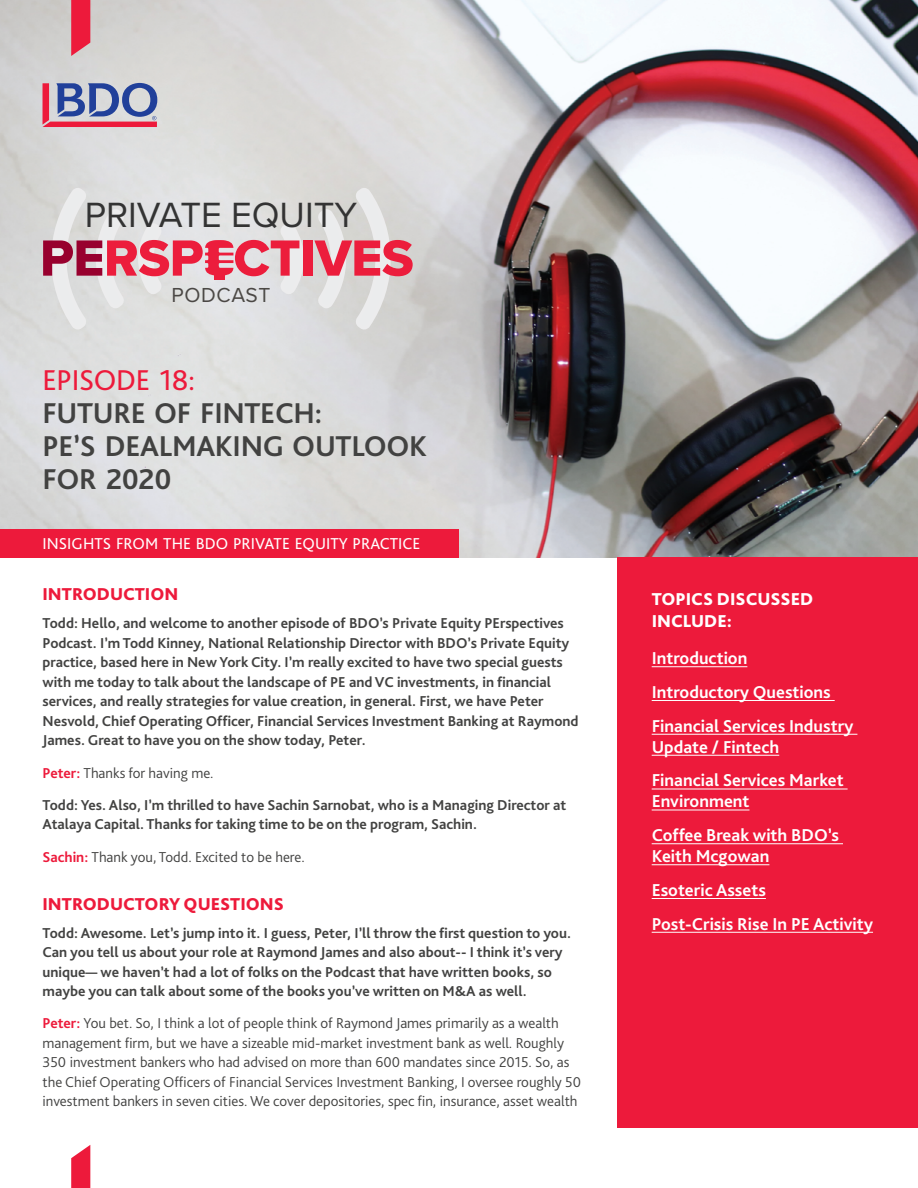
<style>
.page{position:relative;width:918px;height:1188px;background:#fff}
.page>*{position:absolute;margin:0;border:0;box-sizing:border-box;transform-origin:0 0}
.t1{font:36.3px "Proxima Nova";color:#333}
.t2{font:700 30px/33px "Bliss Pro";letter-spacing:-.01em;color:#424241}
.t3{font:30px "Bliss Pro";letter-spacing:-.01em;color:#ed1a3b}
.t4{font:21px "Proxima Nova";letter-spacing:.03em;color:#4b4845}
.t5{font:700 18px/33.8px "Bliss Pro";color:#fff}
.t6{font:800 18px "Bliss Pro";color:#ed1a3b}
.t7{font:800 18px/22.5px "Bliss Pro";color:#fff}
.t8{font:16.5px "Bliss Pro";color:#fff}
.t9{font:700 15px/19.5px "Bliss Pro";color:#424241}
.t10{font:300 15px/19.5px "Bliss Pro";color:#424241}
.s1{color:#ed1a3b}
.s2{font-weight:300}
.s3{font-weight:700;color:#ed1a3b}
</style>
<div class="page">
<img style="left:0;top:0;width:918px;height:557px">
<div style="left:0;top:529px;width:459px;height:28px;background:#ed1a3b"></div>
<svg style="left:71px;top:0;width:19px;height:56px"></svg>
<svg style="left:71px;top:1145px;width:19px;height:43px"></svg>
<svg style="left:43px;top:83px;width:114px;height:44px;background:#9f86a9"></svg>
<div style="left:618px;top:557px;width:300px;height:570px;background:#ed1a3b"></div>
<hr style="left:652px;top:666px;width:95px;height:1px;background:#fff">
<hr style="left:652px;top:700px;width:183px;height:1px;background:#fff">
<hr style="left:652px;top:734px;width:205px;height:1px;background:#fff">
<hr style="left:652px;top:755px;width:127px;height:1px;background:#fff">
<hr style="left:652px;top:789px;width:196px;height:1px;background:#fff">
<hr style="left:652px;top:810px;width:97px;height:1px;background:#fff">
<hr style="left:652px;top:843px;width:191px;height:1px;background:#fff">
<hr style="left:652px;top:864px;width:117px;height:1px;background:#fff">
<hr style="left:652px;top:898px;width:114px;height:1px;background:#fff">
<hr style="left:652px;top:932px;width:221px;height:1px;background:#fff">
<svg style="left:43px;top:188px;width:263px;height:142px;background:#dfc4c9"></svg>
<div style="left:303px;top:240px;width:9px;height:36px;background:#ec1d3c"></div>
<svg style="left:314px;top:188px;width:99px;height:142px;background:#ddbfc2"></svg>
<div style="left:214px;top:271px;width:10px;height:9px;background:#ec1d3c"></div>
<h1 class="t1" style="left:85px;top:188px;width:274px">PRIVATE EQUITY</h1>
<h3 class="t4" style="left:172px;top:279px;width:100px">PODCAST</h3>
<h2 class="t3" style="left:43px;top:361px;width:154px">EPISODE 18:</h2>
<h2 class="t2" style="left:43px;top:396px;width:386px">FUTURE OF FINTECH:<br>PE’S DEALMAKING OUTLOOK<br>FOR 2020</h2>
<p class="t8" style="left:43px;top:533px;width:379px">INSIGHTS FROM THE BDO PRIVATE EQUITY PRACTICE</p>
<p class="t6" style="left:43px;top:583px;width:137px">INTRODUCTION</p>
<p class="t9" style="left:43px;top:613px;width:538px">Todd: Hello, and welcome to another episode of BDO’s Private Equity PErspectives Podcast. I’m Todd Kinney, National Relationship Director with BDO’s Private Equity practice, based here in New York City. I’m really excited to have two special guests with me today to talk about the landscape of PE and VC investments, in financial services, and really strategies for value creation, in general. First, we have Peter Nesvold, Chief Operating Officer, Financial Services Investment Banking at Raymond James. Great to have you on the show today, Peter.</p>
<p class="t9" style="left:43px;top:756px;width:525px;line-height:32.2px"><span class="s1">Peter:</span> <span class="s2">Thanks for having me.<br></span>Todd: Yes. Also, I’m thrilled to have Sachin Sarnobat, who is a Managing Director at</p>
<p class="t9" style="left:43px;top:808px;width:436px;line-height:32.2px">Atalaya Capital. Thanks for taking time to be on the program, Sachin.<br><span class="s1">Sachin:</span> <span class="s2">Thank you, Todd. Excited to be here.</span></p>
<p class="t6" style="left:43px;top:893px;width:243px">INTRODUCTORY QUESTIONS</p>
<p class="t9" style="left:43px;top:923px;width:530px">Todd: Awesome. Let’s jump into it. I guess, Peter, I’ll throw the first question to you.<br>Can you tell us about your role at Raymond James and also about-- I think it’s very unique— we haven’t had a lot of folks on the Podcast that have written books, so maybe you can talk about some of the books you’ve written on M&amp;A as well.</p>
<p class="t10" style="left:43px;top:1013px;width:540px"><span class="s3">Peter:</span> You bet. So, I think a lot of people think of Raymond James primarily as a wealth management firm, but we have a sizeable mid-market investment bank as well. Roughly 350 investment bankers who had advised on more than 600 mandates since 2015. So, as the Chief Operating Officers of Financial Services Investment Banking, I oversee roughly 50 investment bankers in seven cities. We cover depositories, spec fin, insurance, asset wealth</p>
<p class="t7" style="left:652px;top:587px;width:163px">TOPICS DISCUSSED<br>INCLUDE:</p>
<p class="t5" style="left:652px;top:641px;width:203px">Introduction<br>Introductory Questions<br>Financial Services Industry</p>
<p class="t5" style="left:652px;top:729px;width:194px">Update / Fintech<br>Financial Services Market</p>
<p class="t5" style="left:652px;top:784px;width:189px">Environment<br>Coffee Break with BDO’s</p>
<p class="t5" style="left:652px;top:839px;width:223px">Keith Mcgowan<br>Esoteric Assets<br>Post-Crisis Rise In PE Activity</p>
</div>
